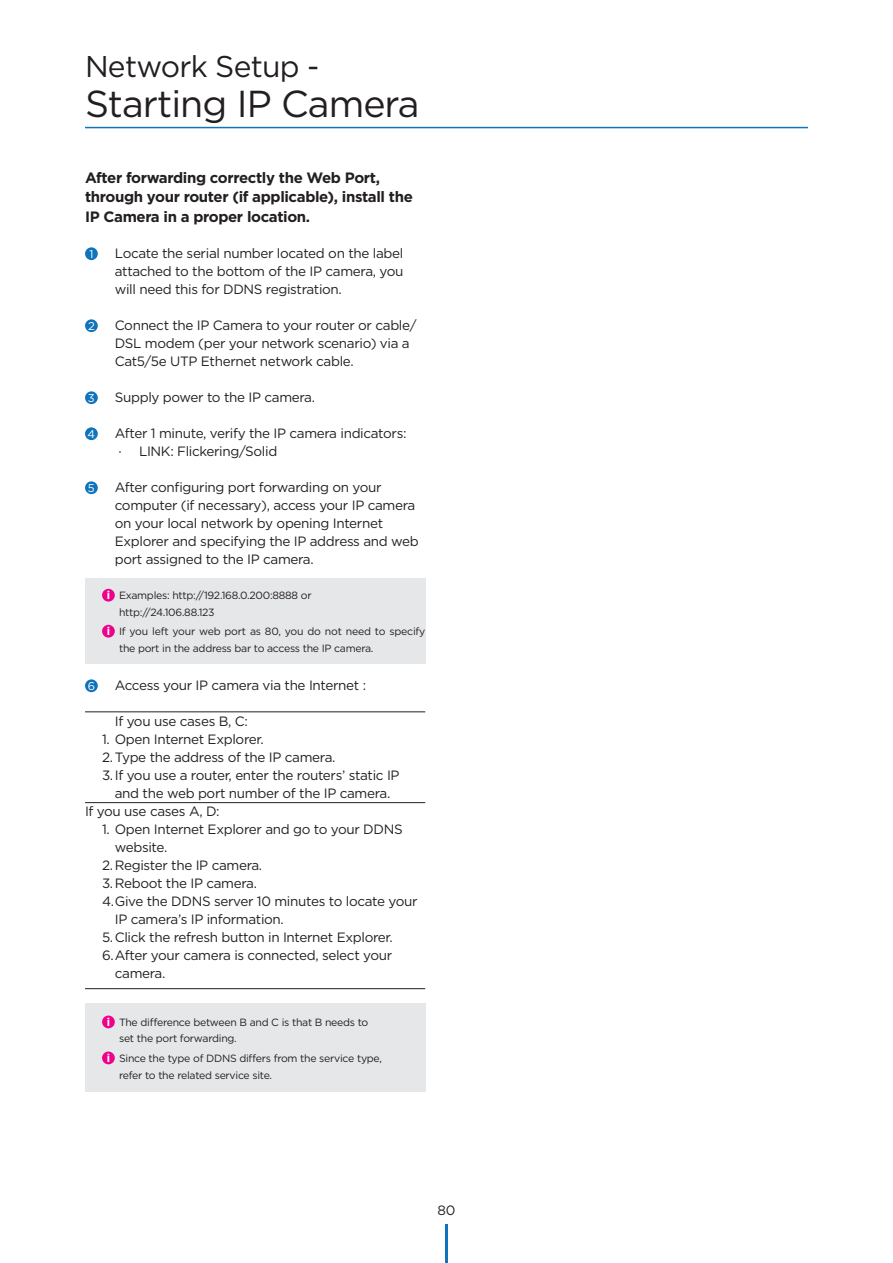
<style>
.page{position:relative;width:893px;height:1263px;background:#fff}
.page>*{position:absolute;margin:0;border:0;box-sizing:border-box;transform-origin:0 0}
.t1{font:37.5px "Gotham";letter-spacing:-.025em;color:#231f20}
.t2{font:30px "Gotham";letter-spacing:-.025em;color:#231f20}
.t3{font:700 15px/19.5px "Gotham";letter-spacing:-.025em;color:#231f20}
.t4{font:13.5px/18px "Gotham";letter-spacing:-.025em;color:#231f20}
.t5{font:11.25px "Gotham";color:#fff}
.t6{font:700 11.25px "Gotham";color:#fff}
.t7{font:10.5px/16.8px "Gotham";letter-spacing:-.025em;color:#231f20}
</style>
<div class="page">
<hr style="left:85px;top:127px;width:723px;height:1px;background:#1074bc">
<hr style="left:445px;top:1225px;width:3px;height:38px;background:#1074bc">
<div style="left:85px;top:247px;width:13px;height:13px;background:#1074bc;border-radius:50%"></div>
<div style="left:85px;top:319px;width:13px;height:13px;background:#1074bc;border-radius:50%"></div>
<div style="left:85px;top:391px;width:13px;height:13px;background:#1074bc;border-radius:50%"></div>
<div style="left:85px;top:427px;width:13px;height:13px;background:#1074bc;border-radius:50%"></div>
<div style="left:85px;top:481px;width:13px;height:13px;background:#1074bc;border-radius:50%"></div>
<div style="left:85px;top:679px;width:13px;height:13px;background:#1074bc;border-radius:50%"></div>
<div style="left:85px;top:578px;width:340px;height:86px;background:#e6e7e9"></div>
<div style="left:102px;top:589px;width:13px;height:13px;background:#ed028c;border-radius:50%"></div>
<div style="left:102px;top:625px;width:13px;height:13px;background:#ed028c;border-radius:50%"></div>
<div style="left:85px;top:1003px;width:340px;height:89px;background:#e6e7e9"></div>
<div style="left:102px;top:1015px;width:13px;height:13px;background:#ed028c;border-radius:50%"></div>
<div style="left:102px;top:1051px;width:13px;height:13px;background:#ed028c;border-radius:50%"></div>
<hr style="left:85px;top:711px;width:340px;height:1px;background:#231f20">
<hr style="left:85px;top:802px;width:340px;height:1px;background:#231f20">
<hr style="left:85px;top:988px;width:340px;height:1px;background:#231f20">
<p class="t2" style="left:85px;top:47px;width:236px">Network Setup -</p>
<p class="t1" style="left:85px;top:80px;width:336px">Starting IP Camera</p>
<p class="t3" style="left:85px;top:168px;width:329px">After forwarding correctly the Web Port, through your router (if applicable), install the<br>IP Camera in a proper location.</p>
<p class="t5" style="left:89px;top:246px;width:6px">1</p>
<p class="t4" style="left:115px;top:244px;width:290px;text-align:justify">Locate the serial number located on the label attached to the bottom of the IP camera, you will need this for DDNS registration.</p>
<p class="t5" style="left:88px;top:318px;width:8px">2</p>
<p class="t4" style="left:115px;top:316px;width:303px">Connect the IP Camera to your router or cable/<br>DSL modem (per your network scenario) via a<br>Cat5/5e UTP Ethernet network cable.</p>
<p class="t5" style="left:88px;top:390px;width:8px">3</p>
<p class="t4" style="left:115px;top:388px;width:202px">Supply power to the IP camera.</p>
<p class="t5" style="left:88px;top:426px;width:9px">4</p>
<p class="t4" style="left:115px;top:424px;width:293px">After 1 minute, verify the IP camera indicators:</p>
<p class="t4" style="left:119px;top:442px;width:160px">· LINK: Flickering/Solid</p>
<p class="t5" style="left:88px;top:480px;width:8px">5</p>
<p class="t4" style="left:115px;top:478px;width:305px">After configuring port forwarding on your computer (if necessary), access your IP camera on your local network by opening Internet Explorer and specifying the IP address and web port assigned to the IP camera.</p>
<p class="t6" style="left:107px;top:588px;width:5px">i</p>
<p class="t7" style="left:119px;top:586px;width:194px">Examples: http://192.168.0.200:8888 or</p>
<p class="t7" style="left:119px;top:603px;width:97px">http://24.106.88.123</p>
<p class="t6" style="left:107px;top:624px;width:5px">i</p>
<p class="t7" style="left:119px;top:622px;width:308px">If you left your web port as 80, you do not need to specify the port in the address bar to access the IP camera.</p>
<p class="t5" style="left:88px;top:678px;width:9px">6</p>
<p class="t4" style="left:115px;top:676px;width:253px">Access your IP camera via the Internet :</p>
<p class="t4" style="left:115px;top:712px;width:135px">If you use cases B, C:</p>
<p class="t4" style="left:102px;top:730px;width:163px">1. Open Internet Explorer.</p>
<p class="t4" style="left:102px;top:748px;width:235px">2.Type the address of the IP camera.</p>
<p class="t4" style="left:102px;top:766px;width:299px;text-align:center">3.If you use a router, enter the routers’ static IP and the web port number of the IP camera.</p>
<p class="t4" style="left:85px;top:802px;width:136px">If you use cases A, D:</p>
<p class="t4" style="left:115px;top:820px;width:289px;text-indent:-13px">1. Open Internet Explorer and go to your DDNS website.</p>
<p class="t4" style="left:102px;top:856px;width:162px">2.Register the IP camera.</p>
<p class="t4" style="left:102px;top:874px;width:156px">3.Reboot the IP camera.</p>
<p class="t4" style="left:115px;top:892px;width:304px;text-indent:-13px">4.Give the DDNS server 10 minutes to locate your<br>IP camera’s IP information.</p>
<p class="t4" style="left:102px;top:928px;width:292px">5.Click the refresh button in Internet Explorer.</p>
<p class="t4" style="left:115px;top:946px;width:279px;text-indent:-13px">6.After your camera is connected, select your camera.</p>
<p class="t6" style="left:107px;top:1014px;width:5px">i</p>
<p class="t7" style="left:119px;top:1013px;width:251px">The difference between B and C is that B needs to</p>
<p class="t7" style="left:119px;top:1030px;width:119px">set the port forwarding.</p>
<p class="t6" style="left:107px;top:1050px;width:5px">i</p>
<p class="t7" style="left:119px;top:1049px;width:264px">Since the type of DDNS differs from the service type,</p>
<p class="t7" style="left:119px;top:1066px;width:155px">refer to the related service site.</p>
<p class="t4" style="left:437px;top:1201px;width:20px">80</p>
</div>
